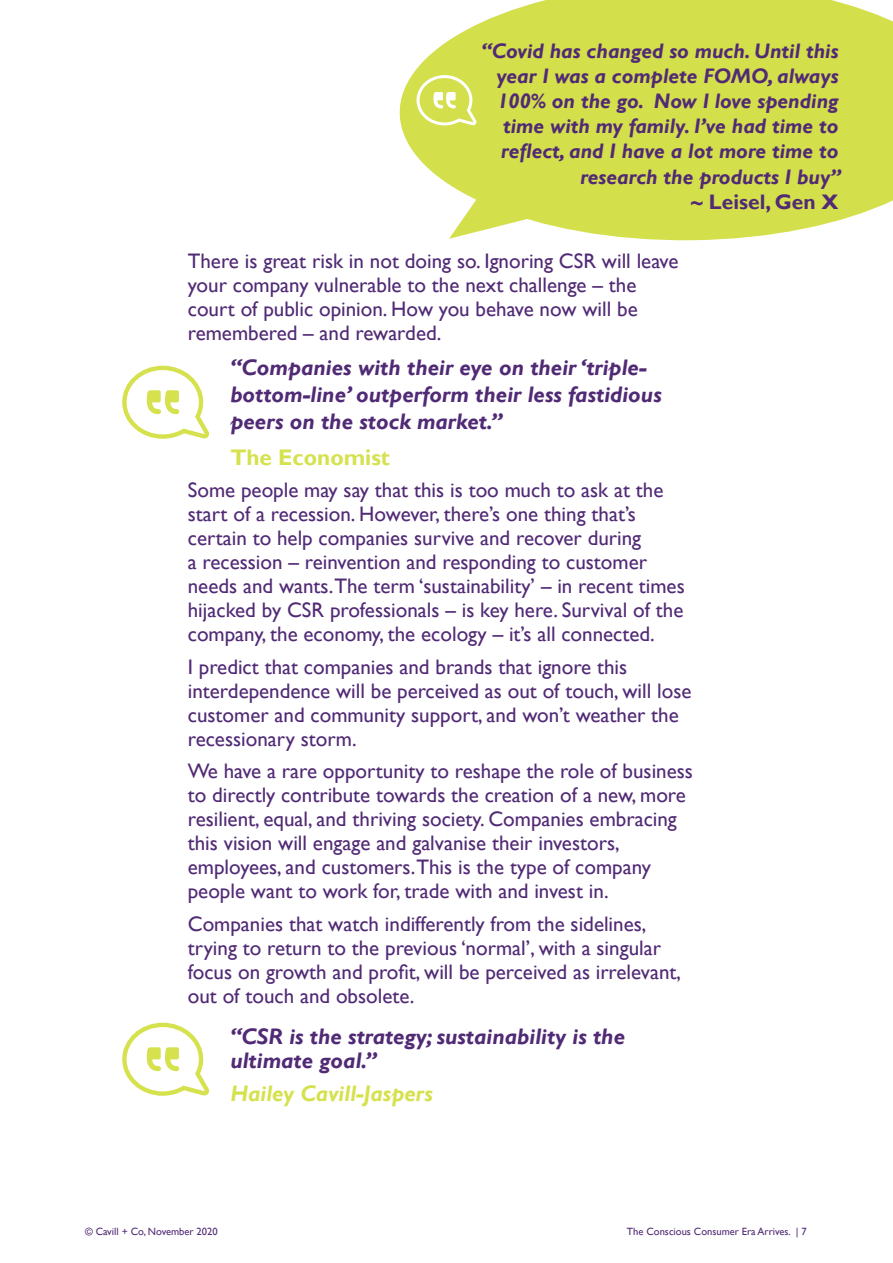
<style>
.page{position:relative;width:893px;height:1263px;background:#fff}
.page>*{position:absolute;margin:0;border:0;box-sizing:border-box;transform-origin:0 0}
.body_copy{font:italic 700 22.5px/27px "Gill Sans";color:#512a75}
.body_copy-2{font:italic 700 22.5px "Gill Sans";color:#d5e14d}
.body_copy-3{font:700 22.5px "Gill Sans";color:#d5e14d}
.body_copy-4{font:21px/24px "Gill Sans";color:#512a75}
.gen_quotes{font:italic 700 21px/25.2px "Gill Sans";color:#512a75;text-align:right}
.t1{font:10.5px "Gill Sans";color:#512a75}
.s1{font-style:normal}
</style>
<div class="page">
<svg style="left:399px;top:0;width:494px;height:241px;background:#d9e363"></svg>
<svg style="left:415px;top:74px;width:64px;height:54px"></svg>
<svg style="left:122px;top:365px;width:87px;height:74px"></svg>
<svg style="left:122px;top:1022px;width:87px;height:74px"></svg>
<p class="gen_quotes" style="left:481px;top:39px;width:361px">“Covid has changed so much. Until this year I was a complete FOMO, always<br>100% on the go. Now I love spending time with my family. I’ve had time to reflect, and I have a lot more time to research the products I buy”<br><span class="s1">~ Leisel, Gen X</span></p>
<p class="body_copy-4" style="left:188px;top:249px;width:492px">There is great risk in not doing so. Ignoring CSR will leave your company vulnerable to the next challenge – the court of public opinion. How you behave now will be remembered – and rewarded.</p>
<p class="body_copy" style="left:230px;top:355px;width:433px">“Companies with their eye on their ‘triple&shy;bottom-line’ outperform their less fastidious peers on the stock market.”</p>
<p class="body_copy-3" style="left:230px;top:444px;width:161px">The Economist</p>
<p class="body_copy-4" style="left:188px;top:479px;width:498px">Some people may say that this is too much to ask at the start of a recession. However, there’s one thing that’s certain to help companies survive and recover during<br>a recession – reinvention and responding to customer needs and wants.The term ‘sustainability’ – in recent times hijacked by CSR professionals – is key here. Survival of the company, the economy, the ecology – it’s all connected.</p>
<p class="body_copy-4" style="left:188px;top:655px;width:505px">I predict that companies and brands that ignore this interdependence will be perceived as out of touch, will lose customer and community support, and won’t weather the recessionary storm.</p>
<p class="body_copy-4" style="left:188px;top:760px;width:507px">We have a rare opportunity to reshape the role of business to directly contribute towards the creation of a new, more resilient, equal, and thriving society. Companies embracing this vision will engage and galvanise their investors, employees, and customers.This is the type of company people want to work for, trade with and invest in.</p>
<p class="body_copy-4" style="left:188px;top:912px;width:495px">Companies that watch indifferently from the sidelines, trying to return to the previous ‘normal’, with a singular focus on growth and profit, will be perceived as irrelevant, out of touch and obsolete.</p>
<p class="body_copy" style="left:230px;top:1025px;width:396px;line-height:24px">“CSR is the strategy; sustainability is the ultimate goal.”</p>
<p class="body_copy-2" style="left:230px;top:1080px;width:204px">Hailey Cavill-Jaspers</p>
<p class="t1" style="left:85px;top:1225px;width:134px">© Cavill + Co, November 2020</p>
<p class="t1" style="left:627px;top:1225px;width:181px">The Conscious Consumer Era Arrives. | 7</p>
</div>
